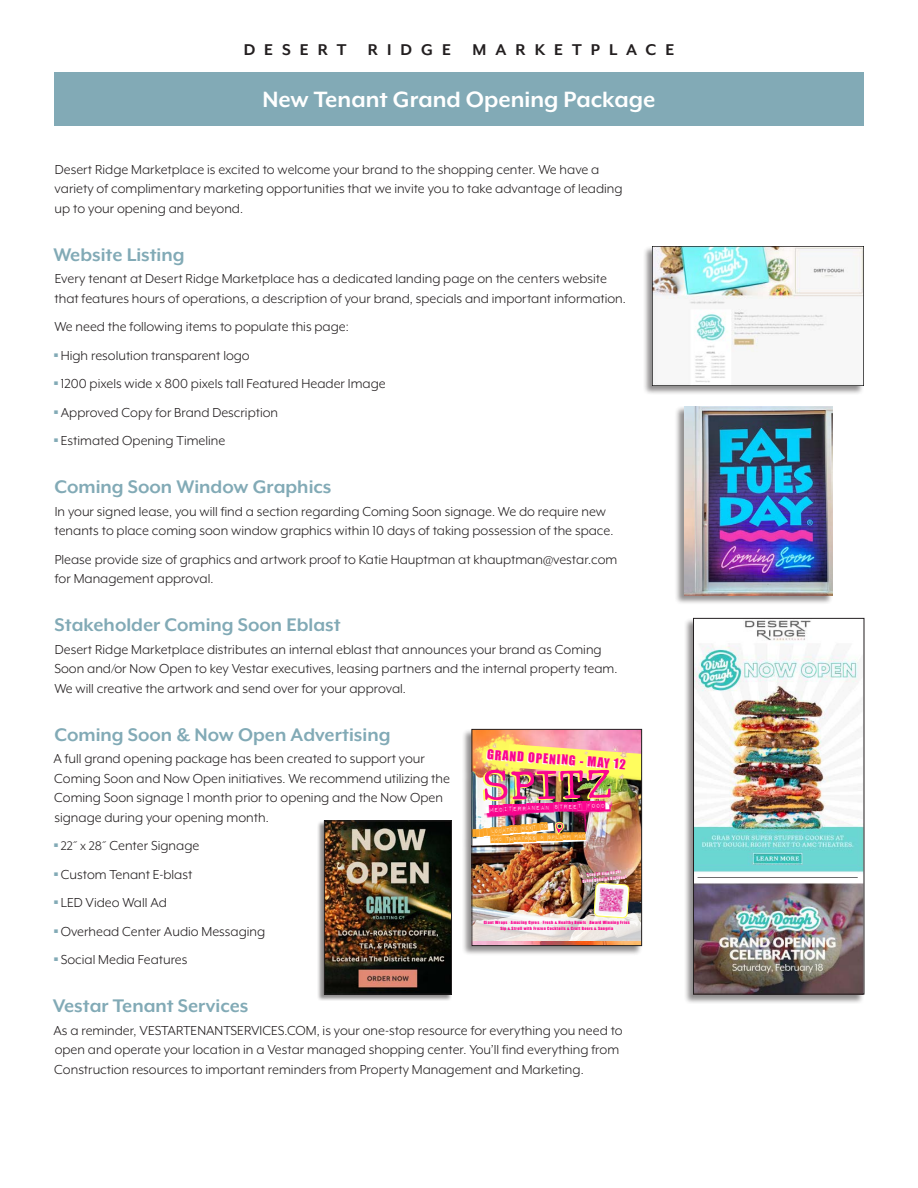
<style>
.page{position:relative;width:918px;height:1188px;background:#fff}
.page>*{position:absolute;margin:0;border:0;box-sizing:border-box;transform-origin:0 0}
.t1{font:700 25.5px "Mr Eaves XL Mod OT";color:#fff}
.t2{font:700 21px "Mr Eaves XL Mod OT";color:#82aab6}
.t3{font:700 18px "Mr Eaves XL Mod OT";letter-spacing:.5em;color:#231f20}
.t4{font:15px/19.5px "Mr Eaves XL Mod OT";color:#231f20}
.t5{font:12.45px "Impact";color:#fb068f}
.t6{font:7.8px "Impact Label";color:#fb068f}
.t7{font:6.3px "Impact Label";color:#fca527}
.t8{font:4.05px/6px "Impact";letter-spacing:.075em;color:#fb068f;text-align:center}
.t9{font:3.9px/5.8px "Impact";color:#fff;text-align:center}
.s1{font-family:"Universal Std Newswith Comm Pi";font-size:14.25px;color:#82aab6}
.s2{font-size:14.25px}
</style>
<div class="page">
<div style="left:54px;top:72px;width:810px;height:54px;background:#82aab6"></div>
<div style="left:675px;top:406px;width:158px;height:199px;background:#231f20;opacity:.5"></div>
<img style="left:684px;top:406px;width:148px;height:190px">
<div style="left:684px;top:618px;width:181px;height:386px;background:#231f20;opacity:.5"></div>
<img style="left:695px;top:620px;width:167px;height:372px">
<div style="left:693px;top:618px;width:171px;height:376px;border:1px solid #231f20"></div>
<div style="left:643px;top:246px;width:221px;height:149px;background:#231f20;opacity:.5"></div>
<img style="left:652px;top:246px;width:212px;height:140px">
<div style="left:462px;top:729px;width:181px;height:226px;background:#231f20;opacity:.5"></div>
<img style="left:474px;top:802px;width:166px;height:108px">
<img style="left:544px;top:731px;width:96px;height:12px">
<img style="left:474px;top:731px;width:70px;height:71px">
<img style="left:549px;top:814px;width:65px;height:23px">
<img style="left:474px;top:822px;width:112px;height:24px">
<img style="left:484px;top:814px;width:65px;height:13px">
<img style="left:483px;top:743px;width:157px;height:71px">
<img style="left:474px;top:910px;width:166px;height:34px">
<img style="left:578px;top:872px;width:51px;height:52px">
<div style="left:472px;top:729px;width:170px;height:217px;border:1px solid #231f20"></div>
<div style="left:317px;top:820px;width:135px;height:181px;background:#231f20;opacity:.5"></div>
<img style="left:326px;top:822px;width:124px;height:170px">
<div style="left:324px;top:820px;width:128px;height:174px;border:1px solid #231f20"></div>
<p class="t3" style="left:244px;top:40px;width:432px">DESERT RIDGE MARKETPLACE</p>
<h1 class="t1" style="left:262px;top:87px;width:395px">New Tenant Grand Opening Package</h1>
<p class="t4" style="left:55px;top:160px;width:569px">Desert Ridge Marketplace is excited to welcome your brand to the shopping center. We have a variety of complimentary marketing opportunities that we invite you to take advantage of leading up to your opening and beyond.</p>
<h2 class="t2" style="left:53px;top:244px;width:133px">Website Listing</h2>
<p class="t4" style="left:54px;top:269px;width:573px">Every tenant at Desert Ridge Marketplace has a dedicated landing page on the centers website that features hours of operations, a description of your brand, specials and important information.</p>
<p class="t4" style="left:54px;top:317px;width:296px">We need the following items to populate this page:</p>
<p class="t4" style="left:54px;top:346px;width:197px"><span class="s1">▪</span> High resolution transparent logo</p>
<p class="t4" style="left:54px;top:374px;width:333px"><span class="s1">▪</span> 1200 pixels wide x 800 pixels tall Featured Header Image</p>
<p class="t4" style="left:54px;top:403px;width:226px"><span class="s1">▪</span> Approved Copy for Brand Description</p>
<p class="t4" style="left:54px;top:431px;width:173px"><span class="s1">▪</span> Estimated Opening Timeline</p>
<h2 class="t2" style="left:54px;top:477px;width:279px">Coming Soon Window Graphics</h2>
<p class="t4" style="left:54px;top:502px;width:560px">In your signed lease, you will find a section regarding Coming Soon signage. We do require new tenants to place coming soon window graphics within 10 days of taking possession of the space.</p>
<p class="t4" style="left:55px;top:550px;width:564px">Please provide size of graphics and artwork proof to Katie Hauptman at khauptman@vestar.com for Management approval.</p>
<h2 class="t2" style="left:55px;top:615px;width:288px">Stakeholder Coming Soon Eblast</h2>
<p class="t4" style="left:54px;top:640px;width:565px">Desert Ridge Marketplace distributes an internal eblast that announces your brand as Coming<br>Soon and/or Now Open to key Vestar executives, leasing partners and the internal property team.<br>We will creative the artwork and send over for your approval.</p>
<h2 class="t2" style="left:54px;top:724px;width:338px">Coming Soon &amp; Now Open Advertising</h2>
<p class="t4" style="left:53px;top:749px;width:398px">A full grand opening package has been created to support your Coming Soon and Now Open initiatives. We recommend utilizing the Coming Soon signage 1 month prior to opening and the Now Open signage during your opening month.</p>
<p class="t4" style="left:54px;top:836px;width:147px"><span class="s1">▪</span> <span class="s2">22˝ x 28˝</span> Center Signage</p>
<p class="t4" style="left:54px;top:865px;width:140px"><span class="s1">▪</span> Custom Tenant E-blast</p>
<p class="t4" style="left:54px;top:893px;width:114px"><span class="s1">▪</span> LED Video Wall Ad</p>
<p class="t4" style="left:54px;top:922px;width:213px"><span class="s1">▪</span> Overhead Center Audio Messaging</p>
<p class="t4" style="left:54px;top:950px;width:135px"><span class="s1">▪</span> Social Media Features</p>
<h2 class="t2" style="left:53px;top:996px;width:197px">Vestar Tenant Services</h2>
<p class="t4" style="left:53px;top:1021px;width:571px">As a reminder, VESTARTENANTSERVICES.COM, is your one-stop resource for everything you need to open and operate your location in a Vestar managed shopping center. You’ll find everything from<br>Construction resources to important reminders from Property Management and Marketing.</p>
<p class="t5" style="left:488px;top:745px;width:141px;rotate:4deg">GRAND OPENING - MAY 12</p>
<p class="t6" style="left:489px;top:805px;width:117px;rotate:-2deg">MEDITERRANEAN STREET FOOD</p>
<p class="t7" style="left:491px;top:828px;width:59px;rotate:-6deg">Located next to</p>
<p class="t7" style="left:491px;top:835px;width:96px;rotate:-2deg">AMC Theatres &amp; Splash Pad</p>
<p class="t9" style="left:582px;top:873px;width:46px;rotate:-6deg">Scan to sign up for<br>Grand Opening Discount</p>
<p class="t8" style="left:484px;top:920px;width:148px">Giant Wraps Amazing Gyros Fresh &amp; Healthy Bowls Award Winning Fries<br>Sip &amp; Stroll with Frozen Cocktails &amp; Craft Beers &amp; Sangria</p>
</div>
